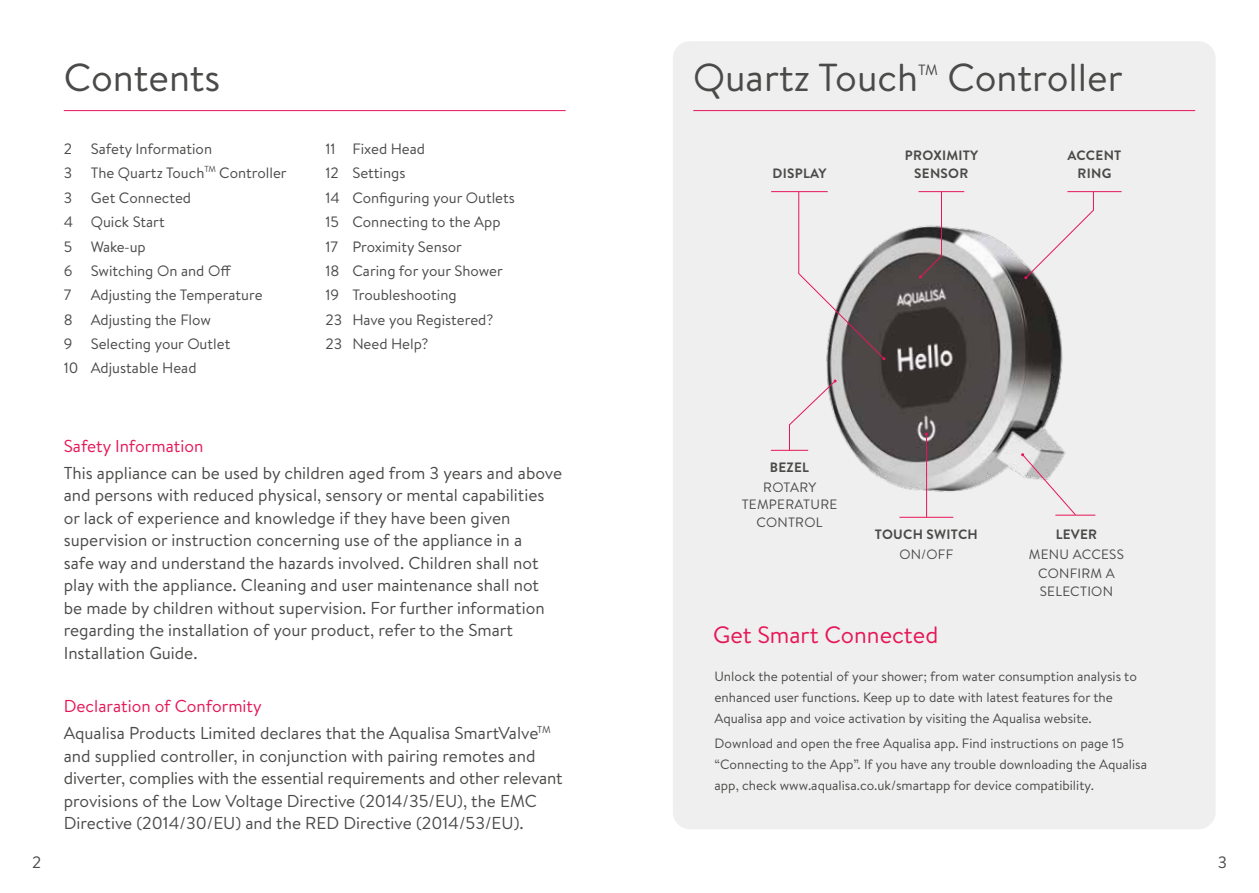
<style>
.page{position:relative;width:1259px;height:893px;background:#fff}
.page>*{position:absolute;margin:0;border:0;box-sizing:border-box;transform-origin:0 0}
.t1{font:39px "Brandon Text";color:#4a4a49}
.t2{font:23.7px "Brandon Text";color:#e61657}
.t3{font:17.25px/22.5px "Brandon Text";color:#4a4a49}
.t4{font:17.25px "Brandon Text";color:#e61657}
.t5{font:16.5px "Brandon Text";color:#4a4a49}
.t6{font:15px/24.3px "Brandon Text";color:#4a4a49}
.t7{font:14.85px "Brandon Text";color:#4a4a49}
.t8{font:13.5px/21px "Brandon Text";color:#4a4a49}
.t9{font:700 13.5px/17.5px "Brandon Text";letter-spacing:.02em;color:#4a4a49;text-align:center}
.t10{font:13.5px/17.5px "Brandon Text";letter-spacing:.02em;color:#4a4a49;text-align:center}
.s1{color:#e61657}
</style>
<div class="page">
<div style="left:673px;top:41px;width:542px;height:788px;background:#efefef;border-radius:17px"></div>
<img style="left:826px;top:226px;width:240px;height:266px">
<hr style="left:64px;top:110px;width:502px;height:1px;background:#e61657">
<svg style="left:919px;top:192px;width:23px;height:86px"></svg>
<svg style="left:1024px;top:192px;width:70px;height:87px"></svg>
<svg style="left:925px;top:432px;width:3px;height:85px"></svg>
<svg style="left:788px;top:380px;width:48px;height:71px"></svg>
<svg style="left:1021px;top:453px;width:55px;height:62px"></svg>
<svg style="left:798px;top:191px;width:87px;height:169px"></svg>
<hr style="left:771px;top:191px;width:56px;height:1px;background:#e61657">
<hr style="left:771px;top:450px;width:37px;height:1px;background:#e61657">
<hr style="left:899px;top:517px;width:54px;height:1px;background:#e61657">
<hr style="left:1055px;top:515px;width:40px;height:1px;background:#e61657">
<hr style="left:918px;top:191px;width:46px;height:1px;background:#e61657">
<hr style="left:1067px;top:191px;width:54px;height:1px;background:#e61657">
<hr style="left:693px;top:110px;width:502px;height:1px;background:#e61657">
<h1 class="t1" style="left:64px;top:51px;width:158px">Contents</h1>
<p class="t6" style="left:64px;top:136px;width:224px">2 Safety Information<br>3 The Quartz Touch<sup>TM</sup> Controller<br>3 Get Connected<br>4 Quick Start<br>5 Wake-up<br>6 Switching On and Off<br>7</p>
<p class="t6" style="left:64px;top:282px;width:200px;text-indent:27px">Adjusting the Temperature<br>8 Adjusting the Flow<br>9 Selecting your Outlet<br>10 Adjustable Head</p>
<p class="t6" style="left:325px;top:136px;width:191px">11 Fixed Head<br>12 Settings<br>14 Configuring your Outlets<br>15 Connecting to the App<br>17 Proximity Sensor<br>18 Caring for your Shower<br>19 Troubleshooting<br>23 Have you Registered?<br>23 Need Help?</p>
<p class="t4" style="left:64px;top:434px;width:141px">Safety Information</p>
<p class="t3" style="left:64px;top:461px;width:500px">This appliance can be used by children aged from 3 years and above and persons with reduced physical, sensory or mental capabilities or lack of experience and knowledge if they have been given supervision or instruction concerning use of the appliance in a<br>safe way and understand the hazards involved. Children shall not play with the appliance. Cleaning and user maintenance shall not<br>be made by children without supervision. For further information regarding the installation of your product, refer to the Smart Installation Guide.</p>
<p class="t3" style="left:64px;top:692px;width:488px;line-height:26.7px"><span class="s1">Declaration of Conformity<br></span>Aqualisa Products Limited declares that the Aqualisa SmartValve<sup>TM</sup></p>
<p class="t3" style="left:64px;top:744px;width:500px">and supplied controller, in conjunction with pairing remotes and diverter, complies with the essential requirements and other relevant provisions of the Low Voltage Directive (2014/35/EU), the EMC Directive (2014/30/EU) and the RED Directive (2014/53/EU).</p>
<h1 class="t1" style="left:693px;top:51px;width:226px">Quartz Touch</h1>
<p class="t7" style="left:918px;top:60px;width:22px">TM</p>
<h1 class="t1" style="left:947px;top:51px;width:177px">Controller</h1>
<p class="t9" style="left:905px;top:146px;width:75px">PROXIMITY<br>SENSOR</p>
<p class="t9" style="left:1067px;top:146px;width:55px">ACCENT</p>
<p class="t9" style="left:772px;top:164px;width:56px">DISPLAY</p>
<p class="t9" style="left:1077px;top:164px;width:35px">RING</p>
<p class="t9" style="left:770px;top:458px;width:41px">BEZEL</p>
<p class="t10" style="left:741px;top:478px;width:97px">ROTARY<br>TEMPERATURE<br>CONTROL</p>
<p class="t9" style="left:875px;top:525px;width:105px">TOUCH SWITCH</p>
<p class="t8" style="left:899px;top:543px;width:55px">ON/OFF</p>
<h2 class="t2" style="left:713px;top:619px;width:227px">Get Smart Connected</h2>
<p class="t9" style="left:1055px;top:525px;width:43px">LEVER</p>
<p class="t10" style="left:1029px;top:544px;width:97px;line-height:19.5px">MENU ACCESS<br>CONFIRM A</p>
<p class="t10" style="left:1039px;top:582px;width:75px">SELECTION</p>
<p class="t8" style="left:714px;top:665px;width:424px">Unlock the potential of your shower; from water consumption analysis to enhanced user functions. Keep up to date with latest features for the<br>Aqualisa app and voice activation by visiting the Aqualisa website.</p>
<p class="t8" style="left:714px;top:732px;width:434px">Download and open the free Aqualisa app. Find instructions on page 15 “Connecting to the App”. If you have any trouble downloading the Aqualisa app, check www.aqualisa.co.uk/smartapp for device compatibility.</p>
<p class="t5" style="left:32px;top:851px;width:11px">2</p>
<p class="t5" style="left:1217px;top:851px;width:11px">3</p>
</div>
